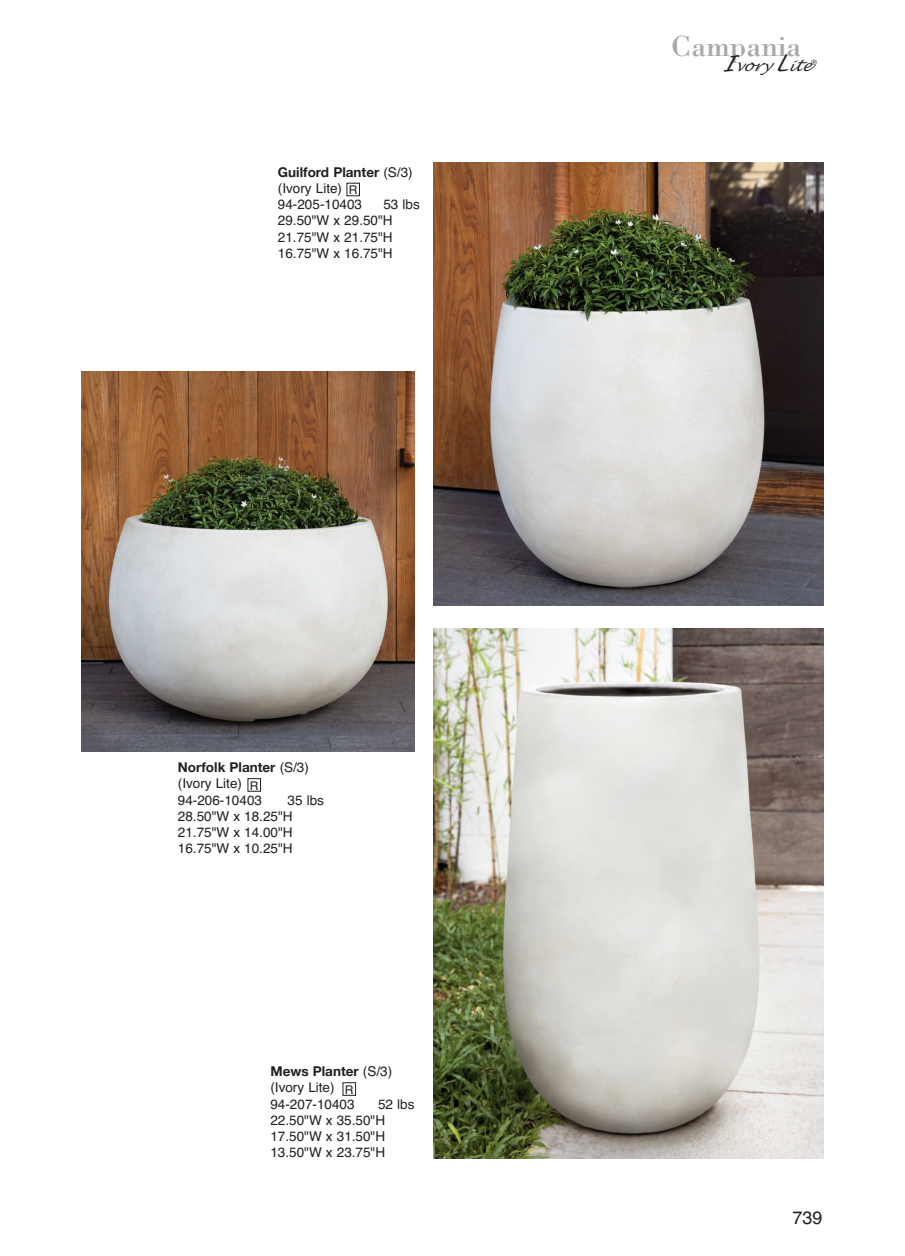
<style>
.page{position:relative;width:905px;height:1256px;background:#fff}
.page>*{position:absolute;margin:0;border:0;box-sizing:border-box;transform-origin:0 0}
.t1{font:30px "Bodoni";color:#a8a9ad}
.t2{font:18px "Helvetica";color:#231f20}
.t3{font:italic 15px "Lucida Handwriting";color:#231f20}
.t4{font:13.5px/16.2px "Helvetica";color:#231f20}
.t5{font:700 13.5px "Helvetica Neue";color:#231f20}
.t6{font:12px "Helvetica";color:#231f20}
.s1{font-family:"Helvetica";font-weight:400}
.s2{font-size:21px}
</style>
<div class="page">
<img style="left:433px;top:628px;width:391px;height:530px">
<div style="left:248px;top:778px;width:13px;height:13px;border:1px solid #231f20"></div>
<div style="left:343px;top:1082px;width:13px;height:13px;border:1px solid #231f20"></div>
<img style="left:81px;top:371px;width:333px;height:380px">
<img style="left:433px;top:162px;width:391px;height:444px">
<p class="t5" style="left:278px;top:164px;width:136px">Guilford Planter <span class="s1">(S/3)</span></p>
<p class="t4" style="left:278px;top:180px;width:86px">(Ivory Lite)<br>94-205-10403</p>
<p class="t6" style="left:349px;top:183px;width:10px">R</p>
<p class="t4" style="left:278px;top:196px;width:143px;text-indent:105px">53 lbs<br>29.50"W x 29.50"H<br>21.75"W x 21.75"H<br>16.75"W x 16.75"H</p>
<p class="t5" style="left:178px;top:759px;width:132px">Norfolk Planter <span class="s1">(S/3)</span></p>
<p class="t4" style="left:178px;top:775px;width:86px">(Ivory Lite)<br>94-206-10403</p>
<p class="t6" style="left:250px;top:778px;width:10px">R</p>
<p class="t4" style="left:178px;top:792px;width:148px;text-indent:110px">35 lbs<br>28.50"W x 18.25"H<br>21.75"W x 14.00"H<br>16.75"W x 10.25"H</p>
<p class="t5" style="left:270px;top:1062px;width:123px">Mews Planter <span class="s1">(S/3)</span></p>
<p class="t4" style="left:270px;top:1079px;width:86px">(Ivory Lite)<br>94-207-10403</p>
<p class="t6" style="left:345px;top:1082px;width:10px">R</p>
<p class="t4" style="left:270px;top:1095px;width:146px;text-indent:108px">52 lbs<br>22.50"W x 35.50"H<br>17.50"W x 31.50"H<br>13.50"W x 23.75"H</p>
<h1 class="t1" style="left:671px;top:28px;width:132px">Campania</h1>
<p class="t3" style="left:724px;top:57px;width:94px"><span class="s2">I</span>vory <span class="s2">L</span>ite<sup>®</sup></p>
<h2 class="t2" style="left:792px;top:1207px;width:32px">739</h2>
</div>
